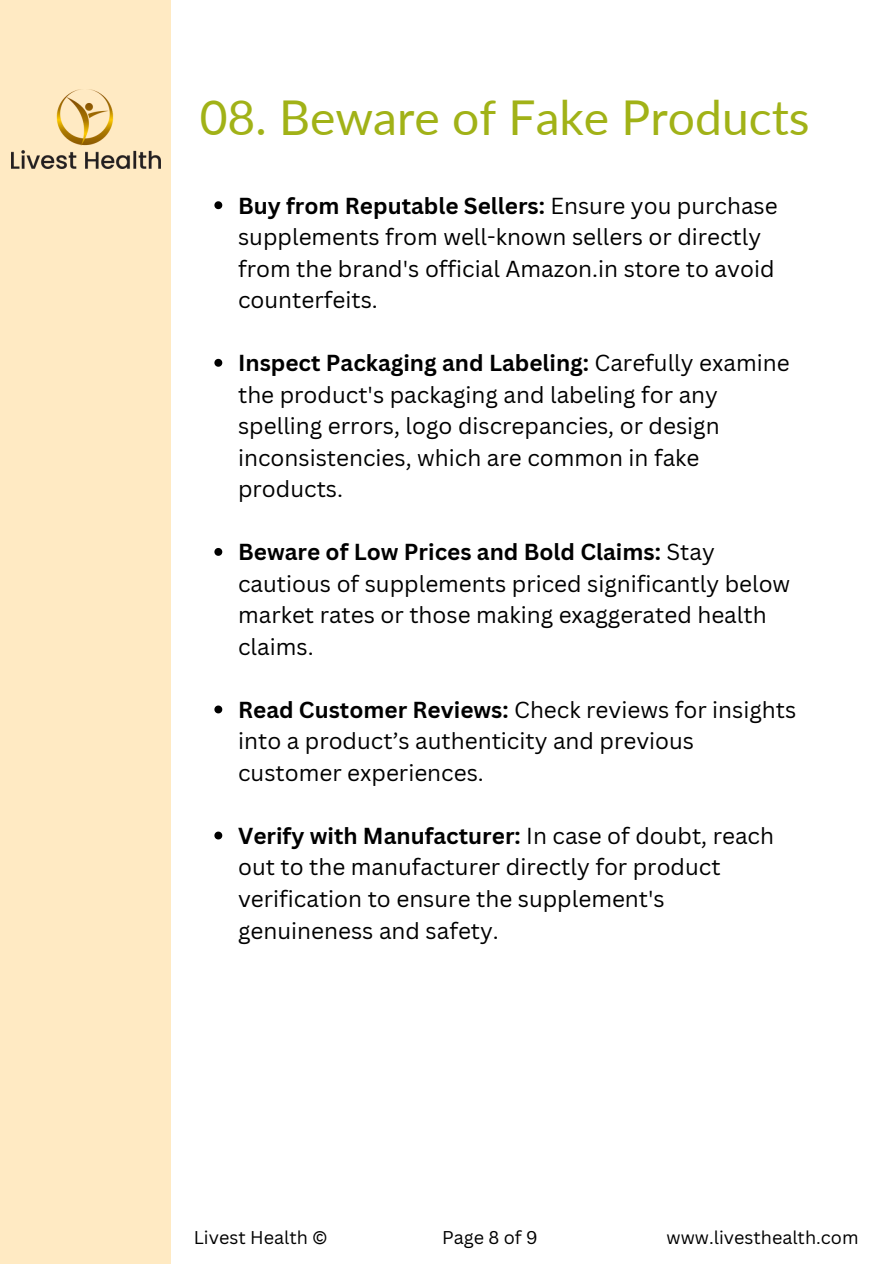
<style>
.page{position:relative;width:893px;height:1264px;background:#fff}
.page>*{position:absolute;margin:0;border:0;box-sizing:border-box;transform-origin:0 0}
.t1{font:48px "Lato";color:#a1b217}
.t2{font:22.5px/31.5px "Canva Sans";color:#000}
.t3{font:18px "Canva Sans";color:#000}
.s1{font-weight:700}
</style>
<div class="page">
<div style="left:0;top:0;width:171px;height:1263px;background:#ffeac3"></div>
<img style="left:11px;top:89px;width:149px;height:79px">
<svg style="left:214px;top:201px;width:8px;height:8px"></svg>
<svg style="left:214px;top:359px;width:8px;height:8px"></svg>
<svg style="left:214px;top:548px;width:8px;height:8px"></svg>
<svg style="left:214px;top:705px;width:8px;height:8px"></svg>
<svg style="left:214px;top:831px;width:8px;height:8px"></svg>
<p class="t1" style="left:200px;top:88px;width:611px">08. Beware of Fake Products</p>
<p class="t2" style="left:238px;top:189px;width:541px"><span class="s1">Buy from Reputable Sellers:</span> Ensure you purchase supplements from well-known sellers or directly from the brand's official Amazon.in store to avoid counterfeits.</p>
<p class="t2" style="left:238px;top:347px;width:553px"><span class="s1">Inspect Packaging and Labeling:</span> Carefully examine the product's packaging and labeling for any spelling errors, logo discrepancies, or design inconsistencies, which are common in fake products.</p>
<p class="t2" style="left:238px;top:536px;width:553px"><span class="s1">Beware of Low Prices and Bold Claims:</span> Stay cautious of supplements priced significantly below market rates or those making exaggerated health claims.</p>
<p class="t2" style="left:238px;top:693px;width:559px"><span class="s1">Read Customer Reviews:</span> Check reviews for insights into a product’s authenticity and previous customer experiences.</p>
<p class="t2" style="left:238px;top:819px;width:537px"><span class="s1">Verify with Manufacturer:</span> In case of doubt, reach out to the manufacturer directly for product verification to ensure the supplement's genuineness and safety.</p>
<p class="t3" style="left:194px;top:1224px;width:136px">Livest Health ©</p>
<p class="t3" style="left:442px;top:1224px;width:97px">Page 8 of 9</p>
<p class="t3" style="left:666px;top:1224px;width:193px">www.livesthealth.com</p>
</div>
